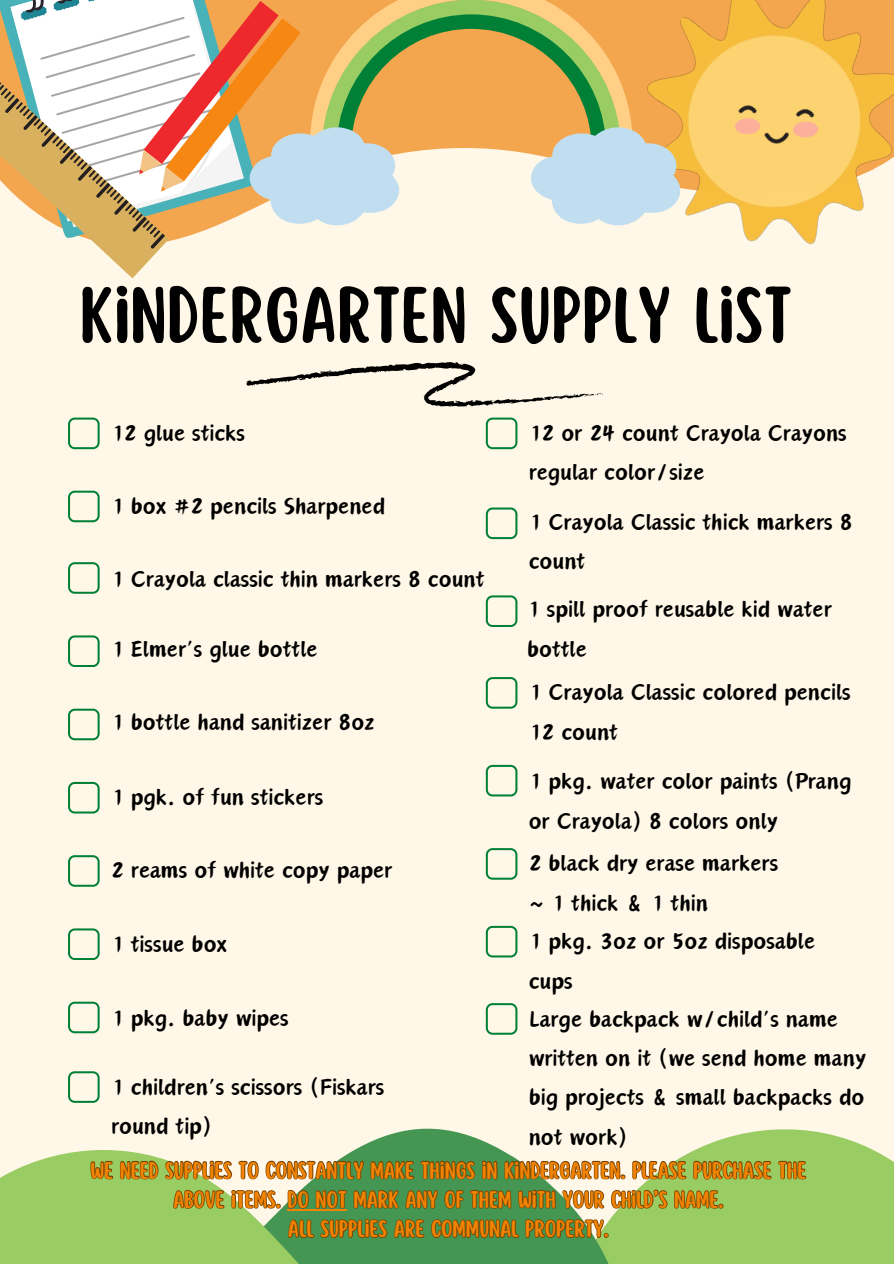
<style>
.page{position:relative;width:894px;height:1264px;background:#fff}
.page>*{position:absolute;margin:0;border:0;box-sizing:border-box;transform-origin:0 0}
.t1{font:70.05px "Scripter";color:#000}
.t2{font:28.5px/39.3px "Canva Oriental Brush";color:#000}
.t3{font:21px "Scripter";color:#f18302}
</style>
<div class="page">
<div style="left:0;top:0;width:893px;height:1263px;background:#fff7e7"></div>
<svg style="left:679px;top:1130px;width:214px;height:133px;background:#9fce6b"></svg>
<svg style="left:0;top:1150px;width:172px;height:113px;background:#a0cf6c"></svg>
<img style="left:679px;top:0;width:214px;height:245px">
<svg style="left:0;top:0;width:679px;height:278px"></svg>
<svg style="left:68px;top:417px;width:31px;height:32px"></svg>
<svg style="left:246px;top:362px;width:356px;height:45px"></svg>
<svg style="left:68px;top:490px;width:31px;height:32px"></svg>
<svg style="left:68px;top:562px;width:31px;height:31px"></svg>
<svg style="left:68px;top:635px;width:31px;height:32px"></svg>
<svg style="left:68px;top:708px;width:31px;height:32px"></svg>
<svg style="left:68px;top:782px;width:31px;height:31px"></svg>
<svg style="left:68px;top:855px;width:31px;height:31px"></svg>
<svg style="left:68px;top:928px;width:31px;height:31px"></svg>
<svg style="left:68px;top:1001px;width:31px;height:32px"></svg>
<svg style="left:68px;top:1071px;width:31px;height:31px"></svg>
<svg style="left:485px;top:417px;width:32px;height:32px"></svg>
<svg style="left:485px;top:507px;width:32px;height:32px"></svg>
<svg style="left:485px;top:595px;width:32px;height:32px"></svg>
<svg style="left:485px;top:677px;width:32px;height:31px"></svg>
<svg style="left:485px;top:765px;width:32px;height:31px"></svg>
<svg style="left:485px;top:848px;width:32px;height:31px"></svg>
<svg style="left:485px;top:925px;width:32px;height:32px"></svg>
<svg style="left:485px;top:1003px;width:32px;height:31px"></svg>
<svg style="left:90px;top:1094px;width:716px;height:132px"></svg>
<svg style="left:609px;top:1123px;width:115px;height:132px"></svg>
<svg style="left:172px;top:1123px;width:437px;height:140px"></svg>
<hr style="left:287px;top:1208px;width:59px;height:1px;background:#f18302">
<p class="t1" style="left:80px;top:280px;width:714px">KINDERGARTEN SUPPLY LIST</p>
<p class="t2" style="left:111px;top:414px;width:135px">12 glue sticks</p>
<p class="t2" style="left:111px;top:487px;width:275px">1 box #2 pencils Sharpened</p>
<p class="t2" style="left:111px;top:560px;width:375px">1 Crayola classic thin markers 8 count</p>
<h2 class="t2" style="left:111px;top:630px;width:208px">1 Elmer’s glue bottle</h2>
<h2 class="t2" style="left:111px;top:703px;width:265px">1 bottle hand sanitizer 8oz</h2>
<h2 class="t2" style="left:111px;top:778px;width:214px">1 pgk. of fun stickers</h2>
<p class="t2" style="left:111px;top:850px;width:283px">2 reams of white copy paper</p>
<h2 class="t2" style="left:111px;top:925px;width:117px">1 tissue box</h2>
<h1 class="t2" style="left:528px;top:414px;width:319px">12 or 24 count Crayola Crayons regular color/size</h1>
<p class="t2" style="left:528px;top:503px;width:325px">1 Crayola Classic thick markers 8 count</p>
<h2 class="t2" style="left:527px;top:590px;width:306px">1 spill proof reusable kid water bottle</h2>
<p class="t2" style="left:528px;top:674px;width:323px">1 Crayola Classic colored pencils<br>12 count</p>
<p class="t2" style="left:528px;top:762px;width:324px">1 pkg. water color paints (Prang or Crayola) 8 colors only</p>
<p class="t2" style="left:528px;top:844px;width:251px">2 black dry erase markers ~ 1 thick &amp; 1 thin</p>
<h2 class="t2" style="left:528px;top:922px;width:288px">1 pkg. 3oz or 5oz disposable cups</h2>
<p class="t2" style="left:111px;top:998px;width:179px">1 pkg. baby wipes</p>
<h2 class="t2" style="left:528px;top:999px;width:339px">Large backpack w/child’s name written on it (we send home many big projects &amp; small backpacks do not work)</h2>
<p class="t3" style="left:90px;top:1159px;width:717px">WE NEED SUPPLIES TO CONSTANTLY MAKE THINGS IN KINDERGARTEN. PLEASE PURCHASE THE</p>
<h2 class="t3" style="left:173px;top:1188px;width:551px">ABOVE ITEMS. DO NOT MARK ANY OF THEM WITH YOUR CHILD’S NAME.</h2>
<p class="t3" style="left:288px;top:1218px;width:322px">ALL SUPPLIES ARE COMMUNAL PROPERTY.</p>
<p class="t2" style="left:111px;top:1068px;width:275px">1 children’s scissors (Fiskars round tip)</p>
</div>
